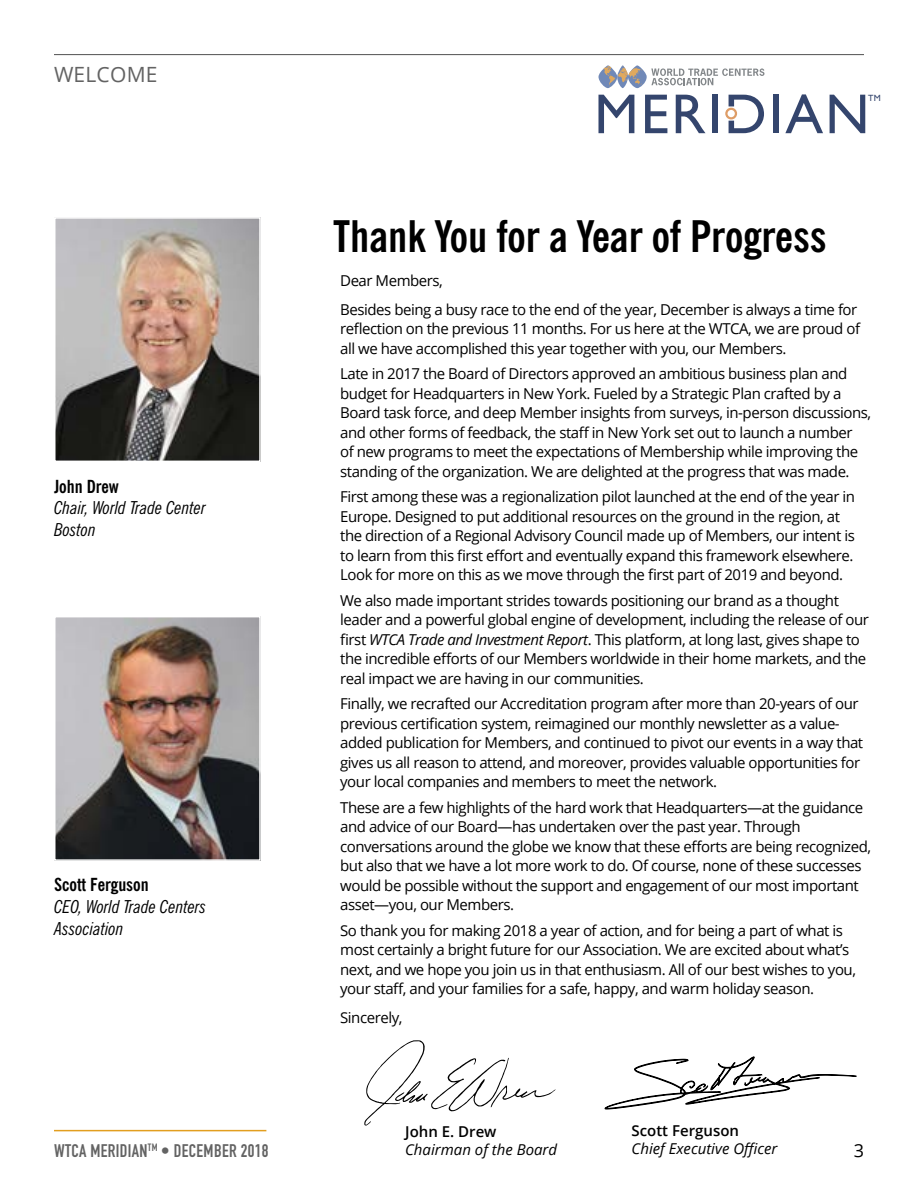
<style>
.page{position:relative;width:918px;height:1188px;background:#fff}
.page>*{position:absolute;margin:0;border:0;box-sizing:border-box;transform-origin:0 0}
.t1{font:700 condensed 43.5px "News Gothic BT";color:#000}
.t2{font:21px "Open Sans";letter-spacing:.01em;color:#636363}
.t3{font:italic condensed 18px/21.6px "News Gothic BT";color:#000}
.t4{font:18px "DIN Engschrift";letter-spacing:.02em;color:#636363}
.t5{font:700 condensed 18px "News Gothic BT";color:#000}
.t6{font:18px "Open Sans";color:#000}
.t7{font:15px/19.5px "Open Sans";letter-spacing:-.03em;color:#000}
.t8{font:italic 15px "Open Sans";color:#000}
.t9{font:600 15px "Open Sans";color:#000}
.t10{font:9px "Gill Sans";color:#34456d}
.s1{font-style:italic}
</style>
<div class="page">
<img style="left:57px;top:220px;width:201px;height:239px">
<div style="left:54px;top:217px;width:207px;height:245px;border:2px solid #fff"></div>
<img style="left:57px;top:619px;width:201px;height:239px">
<div style="left:54px;top:616px;width:207px;height:245px;border:2px solid #fff"></div>
<hr style="left:54px;top:54px;width:810px;height:1px;background:#636363">
<hr style="left:54px;top:1130px;width:212px;height:1px;background:#e29e1f">
<svg style="left:598px;top:95px;width:36px;height:38px"></svg>
<svg style="left:645px;top:95px;width:22px;height:38px"></svg>
<svg style="left:676px;top:95px;width:30px;height:38px"></svg>
<div style="left:712px;top:95px;width:6px;height:38px;background:#34456d"></div>
<div style="left:773px;top:95px;width:6px;height:38px;background:#34456d"></div>
<svg style="left:785px;top:94px;width:38px;height:39px"></svg>
<svg style="left:830px;top:95px;width:35px;height:38px"></svg>
<div style="left:725px;top:108px;width:12px;height:11px;border:2px solid #de9d67;border-radius:50%"></div>
<svg style="left:729px;top:95px;width:35px;height:38px"></svg>
<svg style="left:599px;top:65px;width:166px;height:23px"></svg>
<svg style="left:364px;top:1040px;width:192px;height:86px"></svg>
<svg style="left:605px;top:1057px;width:252px;height:52px"></svg>
<h2 class="t2" style="left:54px;top:60px;width:105px">WELCOME</h2>
<p class="t5" style="left:54px;top:475px;width:67px">John Drew</p>
<p class="t3" style="left:54px;top:497px;width:153px">Chair, World Trade Center<br>Boston</p>
<p class="t5" style="left:54px;top:874px;width:96px">Scott Ferguson</p>
<p class="t3" style="left:54px;top:896px;width:154px">CEO, World Trade Centers<br>Association</p>
<p class="t4" style="left:54px;top:1140px;width:216px">WTCA MERIDIAN<sup>TM</sup> • DECEMBER 2018</p>
<p class="t10" style="left:868px;top:92px;width:14px">TM</p>
<h1 class="t1" style="left:333px;top:210px;width:495px">Thank You for a Year of Progress</h1>
<p class="t7" style="left:340px;top:266px;width:519px;line-height:28.5px">Dear Members,<br>Besides being a busy race to the end of the year, December is always a time for</p>
<p class="t7" style="left:340px;top:319px;width:522px">reflection on the previous 11 months. For us here at the WTCA, we are proud of all we have accomplished this year together with you, our Members.</p>
<p class="t7" style="left:340px;top:364px;width:533px">Late in 2017 the Board of Directors approved an ambitious business plan and budget for Headquarters in New York. Fueled by a Strategic Plan crafted by a Board task force, and deep Member insights from surveys, in-person discussions, and other forms of feedback, the staff in New York set out to launch a number<br>of new programs to meet the expectations of Membership while improving the standing of the organization. We are delighted at the progress that was made.</p>
<p class="t7" style="left:340px;top:487px;width:516px">First among these was a regionalization pilot launched at the end of the year in Europe. Designed to put additional resources on the ground in the region, at the direction of a Regional Advisory Council made up of Members, our intent is to learn from this first effort and eventually expand this framework elsewhere.<br>Look for more on this as we move through the first part of 2019 and beyond.</p>
<p class="t7" style="left:340px;top:590px;width:530px">We also made important strides towards positioning our brand as a thought leader and a powerful global engine of development, including the release of our first <span class="s1">WTCA Trade and Investment Report</span>. This platform, at long last, gives shape to the incredible efforts of our Members worldwide in their home markets, and the real impact we are having in our communities.</p>
<p class="t7" style="left:340px;top:694px;width:525px">Finally, we recrafted our Accreditation program after more than 20-years of our previous certification system, reimagined our monthly newsletter as a value&shy;added publication for Members, and continued to pivot our events in a way that gives us all reason to attend, and moreover, provides valuable opportunities for your local companies and members to meet the network.</p>
<p class="t7" style="left:340px;top:797px;width:533px">These are a few highlights of the hard work that Headquarters—at the guidance and advice of our Board—has undertaken over the past year. Through conversations around the globe we know that these efforts are being recognized, but also that we have a lot more work to do. Of course, none of these successes would be possible without the support and engagement of our most important asset—you, our Members.</p>
<p class="t7" style="left:340px;top:920px;width:517px">So thank you for making 2018 a year of action, and for being a part of what is most certainly a bright future for our Association. We are excited about what’s next, and we hope you join us in that enthusiasm. All of our best wishes to you, your staff, and your families for a safe, happy, and warm holiday season.</p>
<p class="t7" style="left:340px;top:1007px;width:64px">Sincerely,</p>
<p class="t9" style="left:405px;top:1122px;width:93px">John E. Drew</p>
<p class="t8" style="left:405px;top:1140px;width:154px">Chairman of the Board</p>
<p class="t9" style="left:632px;top:1120px;width:109px">Scott Ferguson</p>
<p class="t8" style="left:632px;top:1138px;width:147px">Chief Executive Officer</p>
<p class="t6" style="left:854px;top:1138px;width:12px">3</p>
</div>
